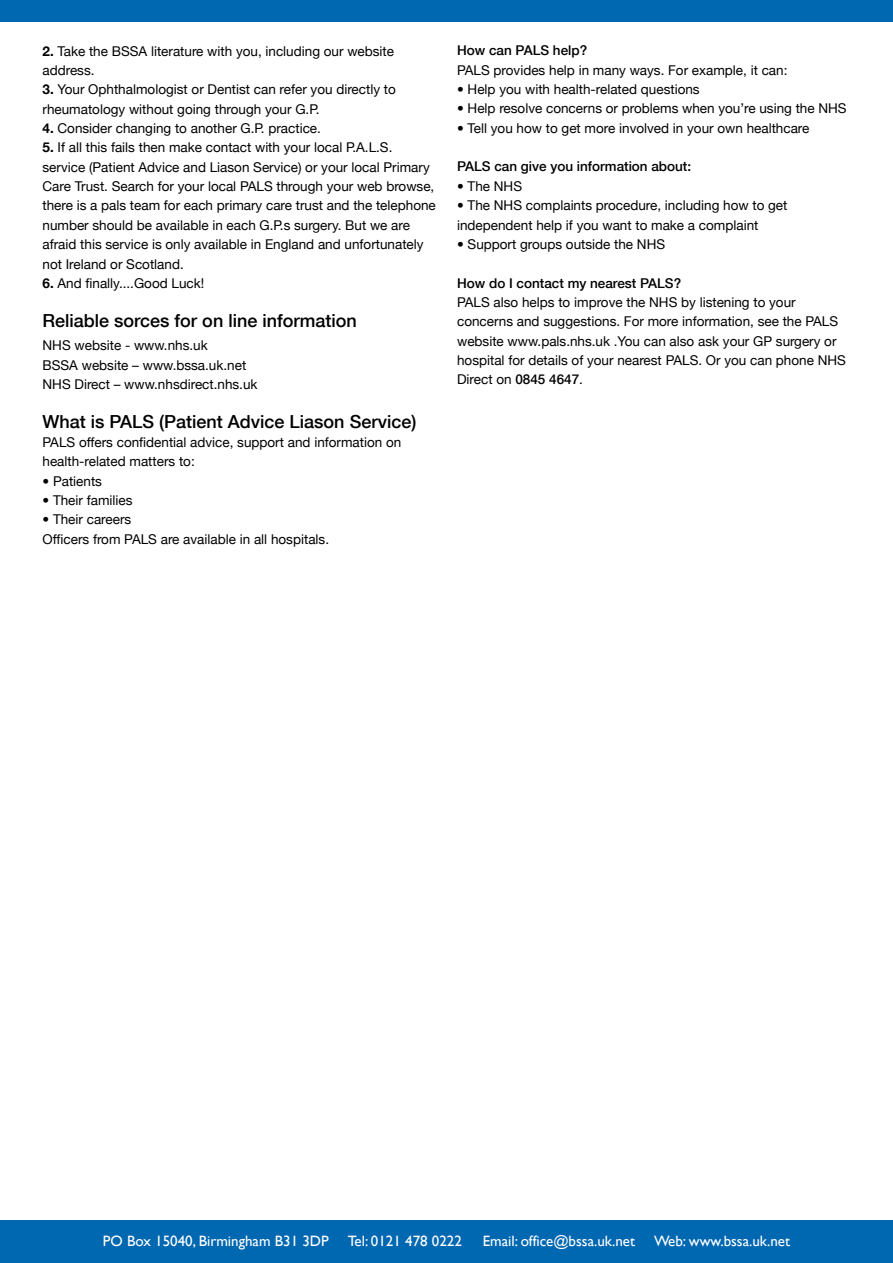
<style>
.page{position:relative;width:893px;height:1263px;background:#fff}
.page>*{position:absolute;margin:0;border:0;box-sizing:border-box;transform-origin:0 0}
.t1{font:500 18px "Helvetica Neue";color:#000}
.t2{font:15px "Gill Sans";color:#fff}
.t3{font:13.5px/19.4px "Helvetica Neue";color:#000}
.t4{font:500 13.5px "Helvetica Neue";color:#000}
.s1{font-weight:700}
.s2{font-weight:500}
</style>
<div class="page">
<div style="left:0;top:1220px;width:893px;height:43px;background:#0067b1"></div>
<div style="left:0;top:0;width:893px;height:21px;background:#0067b1"></div>
<p class="t3" style="left:43px;top:41px;width:353px"><span class="s1">2.</span> Take the BSSA literature with you, including our website address.</p>
<p class="t3" style="left:43px;top:80px;width:355px"><span class="s1">3.</span> Your Ophthalmologist or Dentist can refer you directly to rheumatology without going through your G.P.</p>
<p class="t3" style="left:43px;top:118px;width:280px"><span class="s1">4.</span> Consider changing to another G.P. practice.</p>
<p class="t3" style="left:43px;top:138px;width:395px"><span class="s1">5.</span> If all this fails then make contact with your local P.A.L.S. service (Patient Advice and Liason Service) or your local Primary Care Trust. Search for your local PALS through your web browse, there is a pals team for each primary care trust and the telephone number should be available in each G.P.s surgery. But we are afraid this service is only available in England and unfortunately not Ireland or Scotland.</p>
<p class="t3" style="left:43px;top:273px;width:163px"><span class="s1">6.</span> And finally....Good Luck!</p>
<h1 class="t1" style="left:43px;top:306px;width:316px">Reliable sorces for on line information</h1>
<p class="t3" style="left:43px;top:336px;width:217px">NHS website - www.nhs.uk<br>BSSA website – www.bssa.uk.net<br>NHS Direct – www.nhsdirect.nhs.uk</p>
<h1 class="t1" style="left:43px;top:407px;width:375px">What is PALS (Patient Advice Liason Service)</h1>
<p class="t3" style="left:43px;top:432px;width:360px">PALS offers confidential advice, support and information on health-related matters to:</p>
<p class="t3" style="left:43px;top:471px;width:61px">• Patients</p>
<p class="t3" style="left:43px;top:490px;width:92px">• Their families</p>
<p class="t3" style="left:43px;top:510px;width:288px">• Their careers<br>Officers from PALS are available in all hospitals.</p>
<p class="t4" style="left:457px;top:40px;width:132px">How can PALS help?</p>
<p class="t3" style="left:457px;top:60px;width:332px">PALS provides help in many ways. For example, it can:</p>
<p class="t3" style="left:457px;top:79px;width:244px">• Help you with health-related questions</p>
<p class="t3" style="left:457px;top:99px;width:391px">• Help resolve concerns or problems when you’re using the NHS</p>
<p class="t3" style="left:457px;top:118px;width:354px">• Tell you how to get more involved in your own healthcare</p>
<p class="t4" style="left:457px;top:156px;width:236px">PALS can give you information about:</p>
<p class="t3" style="left:457px;top:176px;width:67px">• The NHS</p>
<p class="t3" style="left:457px;top:195px;width:332px">• The NHS complaints procedure, including how to get independent help if you want to make a complaint</p>
<p class="t3" style="left:457px;top:234px;width:210px">• Support groups outside the NHS</p>
<p class="t4" style="left:457px;top:272px;width:226px">How do I contact my nearest PALS?</p>
<p class="t3" style="left:457px;top:292px;width:390px">PALS also helps to improve the NHS by listening to your concerns and suggestions. For more information, see the PALS website www.pals.nhs.uk .You can also ask your GP surgery or hospital for details of your nearest PALS. Or you can phone NHS Direct on <span class="s2">0845 4647</span>.</p>
<p class="t2" style="left:103px;top:1232px;width:227px">PO Box 15040, Birmingham B31 3DP</p>
<p class="t2" style="left:348px;top:1232px;width:116px">Tel: 0121 478 0222</p>
<p class="t2" style="left:483px;top:1232px;width:154px">Email: office@bssa.uk.net</p>
<p class="t2" style="left:654px;top:1232px;width:138px">Web: www.bssa.uk.net</p>
</div>
